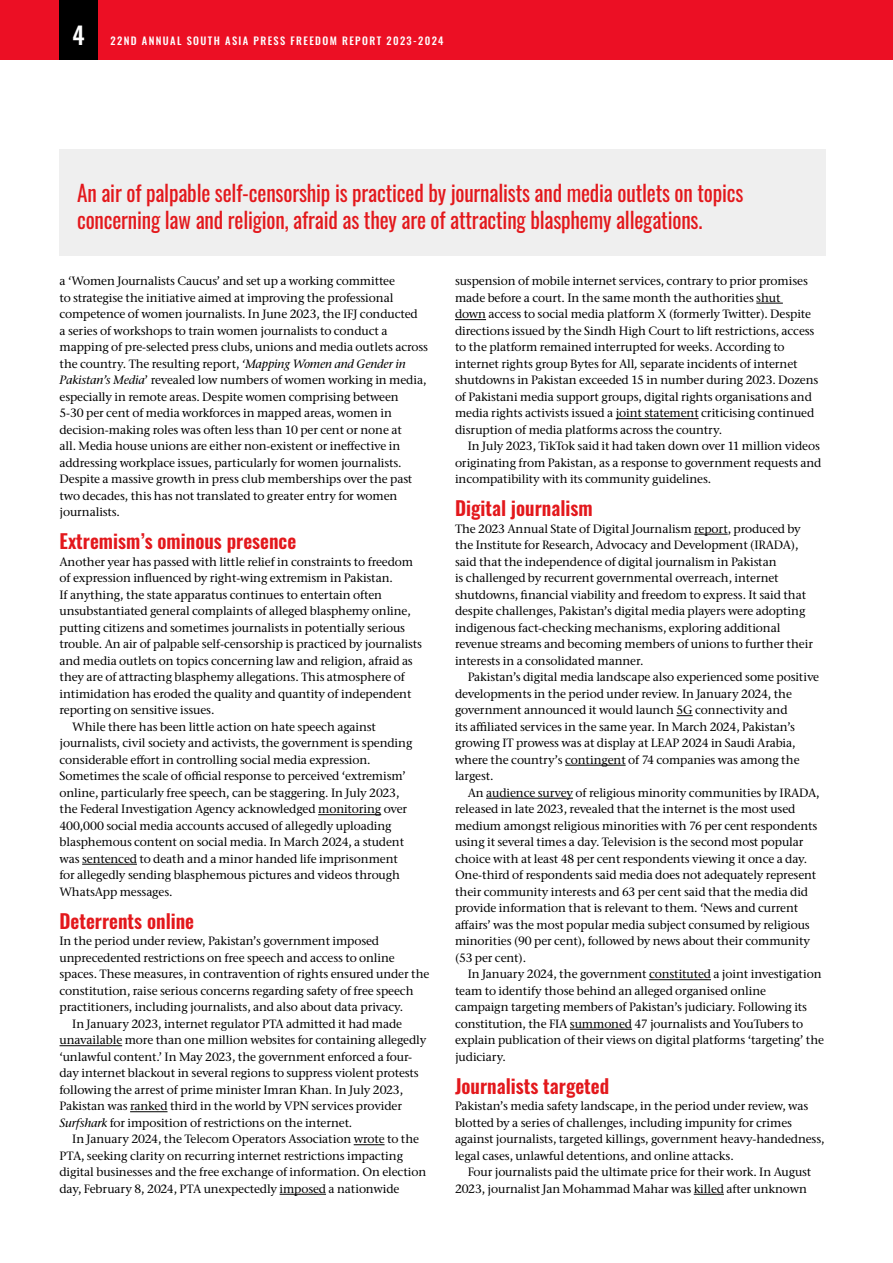
<style>
.page{position:relative;width:893px;height:1263px;background:#fff}
.page>*{position:absolute;margin:0;border:0;box-sizing:border-box;transform-origin:0 0}
.t1{font:500 24px "Oswald";color:#fff}
.t2{font:22.5px/27px "Oswald";letter-spacing:-.01em;color:#e3181c;scale:.95 1}
.t3{font:600 19.5px "Oswald";color:#e3181c}
.t4{font:500 12px/16.5px "Stone Serif ITC Pro";letter-spacing:-.01em;color:#000}
.t5{font:500 10.5px "Oswald";letter-spacing:.13em;color:#fff}
.s1{font-style:italic}
</style>
<div class="page">
<hr style="left:318px;top:814px;width:63px;height:1px;background:#000">
<hr style="left:82px;top:864px;width:55px;height:1px;background:#000">
<hr style="left:60px;top:1045px;width:62px;height:1px;background:#000">
<hr style="left:130px;top:1111px;width:38px;height:1px;background:#000">
<hr style="left:354px;top:1144px;width:31px;height:1px;background:#000">
<hr style="left:280px;top:1194px;width:46px;height:1px;background:#000">
<svg style="left:756px;top:303px;width:27px;height:1px"></svg>
<hr style="left:455px;top:319px;width:31px;height:1px;background:#000">
<hr style="left:616px;top:418px;width:83px;height:1px;background:#000">
<hr style="left:694px;top:534px;width:34px;height:1px;background:#000">
<svg style="left:676px;top:715px;width:17px;height:1px"></svg>
<hr style="left:565px;top:765px;width:61px;height:1px;background:#000">
<hr style="left:486px;top:798px;width:87px;height:1px;background:#000">
<hr style="left:649px;top:979px;width:62px;height:1px;background:#000">
<hr style="left:570px;top:1029px;width:62px;height:1px;background:#000">
<hr style="left:694px;top:1194px;width:30px;height:1px;background:#000">
<div style="left:59px;top:150px;width:766px;height:106px;background:#efefef"></div>
<div style="left:0;top:0;width:893px;height:60px;background:#ec0f24"></div>
<div style="left:60px;top:0;width:38px;height:60px;background:#000"></div>
<h1 class="t1" style="left:73px;top:23px;width:14px">4</h1>
<p class="t5" style="left:111px;top:36px;width:334px">22ND ANNUAL SOUTH ASIA PRESS FREEDOM REPORT 2023-2024</p>
<h2 class="t2" style="left:77px;top:177px;width:703px">An air of palpable self-censorship is practiced by journalists and media outlets on topics concerning law and religion, afraid as they are of attracting blasphemy allegations.</h2>
<p class="t4" style="left:60px;top:273px;width:370px">a ‘Women Journalists Caucus’ and set up a working committee<br>to strategise the initiative aimed at improving the professional competence of women journalists. In June 2023, the IFJ conducted<br>a series of workshops to train women journalists to conduct a mapping of pre-selected press clubs, unions and media outlets across the country. The resulting report, <span class="s1">‘Mapping Women and Gender in Pakistan’s Media</span>’ revealed low numbers of women working in media, especially in remote areas. Despite women comprising between<br>5-30 per cent of media workforces in mapped areas, women in decision-making roles was often less than 10 per cent or none at<br>all. Media house unions are either non-existent or ineffective in addressing workplace issues, particularly for women journalists.<br>Despite a massive growth in press club memberships over the past two decades, this has not translated to greater entry for women journalists.</p>
<h3 class="t3" style="left:60px;top:531px;width:238px">Extremism’s ominous presence</h3>
<p class="t4" style="left:60px;top:553px;width:355px">Another year has passed with little relief in constraints to freedom</p>
<p class="t4" style="left:60px;top:570px;width:335px">of expression influenced by right-wing extremism in Pakistan.</p>
<p class="t4" style="left:60px;top:586px;width:324px">If anything, the state apparatus continues to entertain often</p>
<p class="t4" style="left:60px;top:603px;width:353px">unsubstantiated general complaints of alleged blasphemy online,</p>
<p class="t4" style="left:60px;top:619px;width:347px">putting citizens and sometimes journalists in potentially serious</p>
<p class="t4" style="left:60px;top:636px;width:364px">trouble. An air of palpable self-censorship is practiced by journalists</p>
<p class="t4" style="left:60px;top:652px;width:355px">and media outlets on topics concerning law and religion, afraid as</p>
<p class="t4" style="left:60px;top:669px;width:347px">they are of attracting blasphemy allegations. This atmosphere of</p>
<p class="t4" style="left:60px;top:685px;width:353px">intimidation has eroded the quality and quantity of independent</p>
<p class="t4" style="left:60px;top:702px;width:156px">reporting on sensitive issues.</p>
<p class="t4" style="left:72px;top:718px;width:305px">While there has been little action on hate speech against</p>
<p class="t4" style="left:60px;top:735px;width:354px">journalists, civil society and activists, the government is spending</p>
<p class="t4" style="left:60px;top:751px;width:313px">considerable effort in controlling social media expression.</p>
<p class="t4" style="left:60px;top:768px;width:348px">Sometimes the scale of official response to perceived ‘extremism’</p>
<p class="t4" style="left:60px;top:784px;width:341px">online, particularly free speech, can be staggering. In July 2023,</p>
<p class="t4" style="left:60px;top:801px;width:349px">the Federal Investigation Agency acknowledged monitoring over</p>
<p class="t4" style="left:60px;top:817px;width:334px">400,000 social media accounts accused of allegedly uploading</p>
<p class="t4" style="left:60px;top:834px;width:346px">blasphemous content on social media. In March 2024, a student</p>
<p class="t4" style="left:60px;top:850px;width:340px">was sentenced to death and a minor handed life imprisonment</p>
<p class="t4" style="left:60px;top:867px;width:342px">for allegedly sending blasphemous pictures and videos through</p>
<p class="t4" style="left:60px;top:883px;width:115px">WhatsApp messages.</p>
<h3 class="t3" style="left:60px;top:910px;width:136px">Deterrents online</h3>
<p class="t4" style="left:60px;top:933px;width:321px">In the period under review, Pakistan’s government imposed</p>
<p class="t4" style="left:60px;top:949px;width:337px">unprecedented restrictions on free speech and access to online</p>
<p class="t4" style="left:60px;top:966px;width:371px">spaces. These measures, in contravention of rights ensured under the</p>
<p class="t4" style="left:60px;top:982px;width:356px">constitution, raise serious concerns regarding safety of free speech</p>
<p class="t4" style="left:60px;top:999px;width:345px">practitioners, including journalists, and also about data privacy.</p>
<p class="t4" style="left:72px;top:1015px;width:331px">In January 2023, internet regulator PTA admitted it had made</p>
<p class="t4" style="left:60px;top:1032px;width:368px">unavailable more than one million websites for containing allegedly</p>
<p class="t4" style="left:60px;top:1048px;width:354px">‘unlawful content.’ In May 2023, the government enforced a four-</p>
<p class="t4" style="left:60px;top:1065px;width:361px">day internet blackout in several regions to suppress violent protests</p>
<p class="t4" style="left:60px;top:1081px;width:345px">following the arrest of prime minister Imran Khan. In July 2023,</p>
<p class="t4" style="left:60px;top:1098px;width:344px">Pakistan was ranked third in the world by VPN services provider</p>
<p class="t4" style="left:60px;top:1114px;width:294px"><span class="s1">Surfshark</span> for imposition of restrictions on the internet<span class="s1">.</span></p>
<p class="t4" style="left:72px;top:1131px;width:348px">In January 2024, the Telecom Operators Association wrote to the</p>
<p class="t4" style="left:60px;top:1147px;width:345px">PTA, seeking clarity on recurring internet restrictions impacting</p>
<p class="t4" style="left:60px;top:1164px;width:368px">digital businesses and the free exchange of information. On election</p>
<p class="t4" style="left:60px;top:1180px;width:341px">day, February 8, 2024, PTA unexpectedly imposed a nationwide</p>
<p class="t4" style="left:455px;top:273px;width:365px">suspension of mobile internet services, contrary to prior promises made before a court. In the same month the authorities shut<br>down access to social media platform X (formerly Twitter). Despite directions issued by the Sindh High Court to lift restrictions, access to the platform remained interrupted for weeks. According to internet rights group Bytes for All<span class="s1">,</span> separate incidents of internet shutdowns in Pakistan exceeded 15 in number during 2023. Dozens of Pakistani media support groups, digital rights organisations and media rights activists issued a joint statement criticising continued disruption of media platforms across the country.</p>
<p class="t4" style="left:455px;top:438px;width:368px;text-indent:13px">In July 2023, TikTok said it had taken down over 11 million videos originating from Pakistan, as a response to government requests and incompatibility with its community guidelines.</p>
<h3 class="t3" style="left:455px;top:498px;width:139px">Digital journalism</h3>
<p class="t4" style="left:455px;top:520px;width:359px">The 2023 Annual State of Digital Journalism report, produced by the Institute for Research, Advocacy and Development (IRADA), said that the independence of digital journalism in Pakistan<br>is challenged by recurrent governmental overreach, internet shutdowns, financial viability and freedom to express. It said that despite challenges, Pakistan’s digital media players were adopting indigenous fact-checking mechanisms, exploring additional revenue streams and becoming members of unions to further their interests in a consolidated manner.</p>
<p class="t4" style="left:455px;top:669px;width:366px;text-indent:13px">Pakistan’s digital media landscape also experienced some positive developments in the period under review. In January 2024, the government announced it would launch 5G connectivity and<br>its affiliated services in the same year. In March 2024, Pakistan’s growing IT prowess was at display at LEAP 2024 in Saudi Arabia, where the country’s contingent of 74 companies was among the largest.</p>
<p class="t4" style="left:455px;top:784px;width:366px;text-indent:13px">An audience survey of religious minority communities by IRADA, released in late 2023, revealed that the internet is the most used medium amongst religious minorities with 76 per cent respondents using it several times a day. Television is the second most popular choice with at least 48 per cent respondents viewing it once a day.<br>One-third of respondents said media does not adequately represent their community interests and 63 per cent said that the media did provide information that is relevant to them. ‘News and current affairs’ was the most popular media subject consumed by religious minorities (90 per cent), followed by news about their community (53 per cent).</p>
<p class="t4" style="left:455px;top:966px;width:371px;text-indent:13px">In January 2024, the government constituted a joint investigation team to identify those behind an alleged organised online<br>campaign targeting members of Pakistan’s judiciary. Following its constitution, the FIA summoned 47 journalists and YouTubers to explain publication of their views on digital platforms ‘targeting’ the judiciary.</p>
<h3 class="t3" style="left:455px;top:1075px;width:156px">Journalists targeted</h3>
<p class="t4" style="left:455px;top:1098px;width:371px">Pakistan’s media safety landscape, in the period under review, was blotted by a series of challenges, including impunity for crimes against journalists, targeted killings, government heavy-handedness, legal cases, unlawful detentions, and online attacks.</p>
<p class="t4" style="left:455px;top:1164px;width:358px;text-indent:13px">Four journalists paid the ultimate price for their work. In August<br>2023, journalist Jan Mohammad Mahar was killed after unknown</p>
</div>
